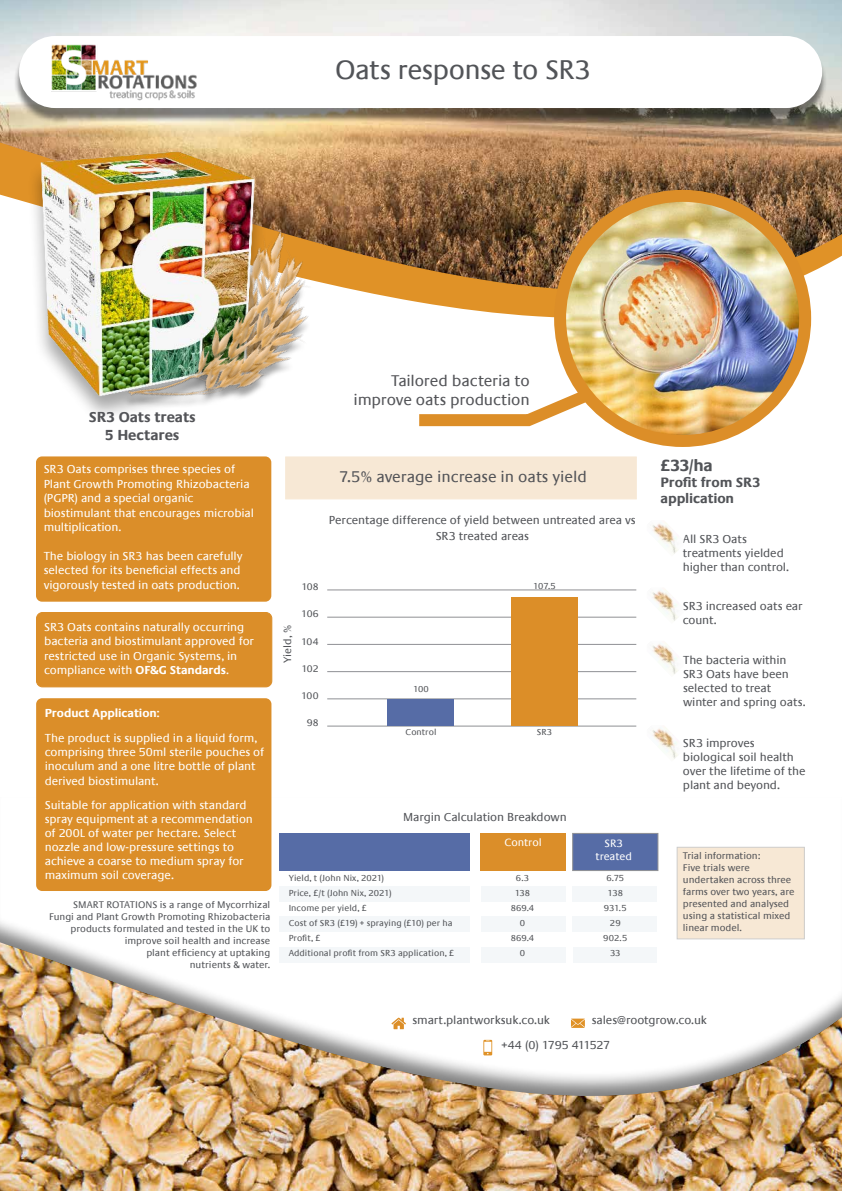
<style>
.page{position:relative;width:842px;height:1191px;background:#fff}
.page>*{position:absolute;margin:0;border:0;box-sizing:border-box;transform-origin:0 0}
.t1{font:28px "Praxis LT";letter-spacing:-.02em;color:#525458}
.t2{font:700 17px "Praxis LT";color:#525458}
.t3{font:16px/19.2px "Praxis LT";letter-spacing:-.005em;color:#535458;text-align:right}
.t4{font:700 15px/18px "Praxis LT";color:#535458;text-align:center}
.t5{font:700 14px/16px "Praxis LT";letter-spacing:-.01em;color:#525458}
.t6{font:12px/14.4px "Praxis LT";letter-spacing:-.01em;color:#fff}
.t7{font:12px/14px "Praxis LT";letter-spacing:-.01em;color:#525458}
.t8{font:700 12px "Praxis LT";letter-spacing:-.005em;color:#fff}
.t9{font:11px/13.1px "Praxis LT";letter-spacing:-.005em;color:#fff;text-align:center}
.t10{font:11px "Praxis LT";letter-spacing:-.005em;color:#525458}
.t11{font:10px/12px "Praxis LT";color:#525458;text-align:right}
.t12{font:10px/12px "Praxis LT";color:#535458}
.t13{font:9px/15.1px "Praxis LT";letter-spacing:.005em;color:#525458;text-align:center}
.s1{font-weight:700}
</style>
<div class="page">
<img style="left:0;top:1097px;width:842px;height:94px">
<div style="left:0;top:793px;width:842px;height:304px;background:#000;opacity:.5"></div>
<img style="left:0;top:0;width:842px;height:137px">
<svg style="left:0;top:137px;width:842px;height:181px"></svg>
<div style="left:677px;top:847px;width:127px;height:92px;background:#f7e8d5"></div>
<div style="left:285px;top:456px;width:352px;height:43px;background:#f7e8d5"></div>
<svg style="left:419px;top:366px;width:215px;height:66px"></svg>
<img style="left:269px;top:175px;width:120px;height:143px">
<img style="left:16px;top:131px;width:253px;height:266px">
<img style="left:560px;top:196px;width:245px;height:245px;border-radius:123px">
<div style="left:554px;top:190px;width:257px;height:257px;border:12px solid #dc8e28;border-radius:50%"></div>
<svg style="left:483px;top:1039px;width:9px;height:16px"></svg>
<svg style="left:571px;top:1018px;width:14px;height:10px"></svg>
<svg style="left:391px;top:1017px;width:15px;height:12px"></svg>
<div style="left:36px;top:456px;width:235px;height:145px;background:#db8e29;border-radius:6px"></div>
<div style="left:36px;top:612px;width:236px;height:75px;background:#db8e29;border-radius:6px"></div>
<div style="left:36px;top:612px;width:236px;height:75px;border:1px solid #db8e29;border-radius:6px"></div>
<div style="left:36px;top:698px;width:235px;height:193px;background:#db8e29;border-radius:6px"></div>
<div style="left:279px;top:886px;width:191px;height:15px;background:#f4f7f9"></div>
<div style="left:481px;top:886px;width:84px;height:15px;background:#f4f7f9"></div>
<div style="left:572px;top:886px;width:85px;height:15px;background:#f4f7f9"></div>
<div style="left:279px;top:947px;width:191px;height:15px;background:#f4f7f9"></div>
<div style="left:481px;top:947px;width:84px;height:15px;background:#f4f7f9"></div>
<div style="left:573px;top:947px;width:84px;height:15px;background:#f4f7f9"></div>
<div style="left:279px;top:916px;width:191px;height:15px;background:#f4f7f9"></div>
<div style="left:481px;top:916px;width:84px;height:15px;background:#f4f7f9"></div>
<div style="left:572px;top:916px;width:85px;height:15px;background:#f4f7f9"></div>
<div style="left:279px;top:833px;width:191px;height:37px;background:#566ca6"></div>
<div style="left:480px;top:833px;width:85px;height:37px;background:#db8e29"></div>
<div style="left:572px;top:833px;width:86px;height:38px;background:#566ca6;border:1px solid #8f9094"></div>
<hr style="left:327px;top:698px;width:309px;height:1px;background:#8f9094">
<hr style="left:327px;top:671px;width:309px;height:1px;background:#8f9094">
<hr style="left:327px;top:644px;width:309px;height:1px;background:#8f9094">
<hr style="left:327px;top:616px;width:309px;height:1px;background:#8f9094">
<hr style="left:327px;top:589px;width:309px;height:1px;background:#8f9094">
<hr style="left:327px;top:725px;width:309px;height:1px;background:#8f9094">
<div style="left:511px;top:597px;width:67px;height:129px;background:#dc8e28"></div>
<div style="left:387px;top:699px;width:67px;height:26px;background:#566ca6"></div>
<div style="left:14px;top:40px;width:814px;height:84px;background:#000;opacity:.5"></div>
<div style="left:19px;top:36px;width:803px;height:72px;background:#fff;border-radius:36px"></div>
<img style="left:52px;top:44px;width:145px;height:57px">
<img style="left:80px;top:209px;width:308px;height:294px">
<img style="left:652px;top:522px;width:26px;height:32px">
<img style="left:652px;top:589px;width:26px;height:32px">
<img style="left:652px;top:642px;width:26px;height:32px">
<img style="left:652px;top:727px;width:26px;height:32px">
<h1 class="t1" style="left:335px;top:54px;width:257px">Oats response to SR3</h1>
<p class="t4" style="left:89px;top:408px;width:108px">SR3 Oats treats<br>5 Hectares</p>
<p class="t6" style="left:44px;top:462px;width:212px">SR3 Oats comprises three species of<br>Plant Growth Promoting Rhizobacteria (PGPR) and a special organic biostimulant that encourages microbial multiplication.</p>
<p class="t6" style="left:44px;top:549px;width:200px">The biology in SR3 has been carefully selected for its beneficial effects and vigorously tested in oats production.</p>
<p class="t6" style="left:44px;top:620px;width:211px">SR3 Oats contains naturally occurring bacteria and biostimulant approved for restricted use in Organic Systems, in compliance with <span class="s1">OF&amp;G Standards</span>.</p>
<p class="t8" style="left:45px;top:706px;width:116px">Product Application:</p>
<p class="t6" style="left:45px;top:730px;width:221px">The product is supplied in a liquid form, comprising three 50ml sterile pouches of inoculum and a one litre bottle of plant derived biostimulant.</p>
<p class="t6" style="left:45px;top:798px;width:210px;line-height:14px">Suitable for application with standard spray equipment at a recommendation of 200L of water per hectare. Select nozzle and low-pressure settings to achieve a coarse to medium spray for maximum soil coverage.</p>
<p class="t11" style="left:49px;top:899px;width:223px">SMART ROTATIONS is a range of Mycorrhizal Fungi and Plant Growth Promoting Rhizobacteria products formulated and tested in the UK to improve soil health and increase<br>plant efficiency at uptaking<br>nutrients &amp; water.</p>
<h3 class="t3" style="left:354px;top:371px;width:178px">Tailored bacteria to improve oats production</h3>
<h3 class="t3" style="left:339px;top:467px;width:249px">7.5% average increase in oats yield</h3>
<p class="t7" style="left:329px;top:512px;width:308px;line-height:16px;text-align:center">Percentage difference of yield between untreated area vs<br>SR3 treated areas</p>
<p class="t10" style="left:281px;top:663px;width:40px;rotate:-90deg">Yield, %</p>
<p class="t11" style="left:301px;top:581px;width:19px">108</p>
<p class="t11" style="left:301px;top:608px;width:19px">106</p>
<p class="t11" style="left:301px;top:635px;width:19px">104</p>
<p class="t11" style="left:302px;top:662px;width:19px">102</p>
<p class="t11" style="left:301px;top:690px;width:19px">100</p>
<p class="t11" style="left:307px;top:717px;width:13px">98</p>
<p class="t13" style="left:413px;top:682px;width:17px">100</p>
<p class="t13" style="left:406px;top:724px;width:32px">Control</p>
<p class="t13" style="left:533px;top:579px;width:24px">107.5</p>
<p class="t13" style="left:537px;top:724px;width:17px">SR3</p>
<p class="t7" style="left:403px;top:810px;width:165px">Margin Calculation Breakdown</p>
<p class="t9" style="left:505px;top:835px;width:39px">Control</p>
<p class="t9" style="left:596px;top:836px;width:38px">SR3 treated</p>
<p class="t13" style="left:603px;top:870px;width:26px">6.75<br>138<br>931.5<br>29<br>902.5<br>33</p>
<p class="t13" style="left:289px;top:870px;width:167px;text-align:left">Yield, t (John Nix, 2021)<br>Price, £/t (John Nix, 2021)<br>Income per yield, £<br>Cost of SR3 (£19) + spraying (£10) per ha<br>Profit, £<br>Additional profit from SR3 application, £</p>
<p class="t13" style="left:511px;top:870px;width:25px">6.3<br>138<br>869.4<br>0<br>869.4<br>0</p>
<h2 class="t2" style="left:661px;top:456px;width:54px">£33/ha</h2>
<p class="t5" style="left:661px;top:474px;width:101px">Profit from SR3 application</p>
<p class="t7" style="left:683px;top:532px;width:108px">All SR3 Oats treatments yielded higher than control.</p>
<p class="t7" style="left:683px;top:599px;width:121px">SR3 increased oats ear count.</p>
<p class="t7" style="left:683px;top:653px;width:124px">The bacteria within<br>SR3 Oats have been selected to treat winter and spring oats.</p>
<p class="t7" style="left:683px;top:736px;width:124px">SR3 improves biological soil health over the lifetime of the plant and beyond.</p>
<p class="t12" style="left:683px;top:850px;width:113px">Trial information:<br>Five trials were undertaken across three farms over two years, are presented and analysed using a statistical mixed linear model.</p>
<p class="t7" style="left:412px;top:1013px;width:139px">smart.plantworksuk.co.uk</p>
<p class="t7" style="left:592px;top:1013px;width:117px">sales@rootgrow.co.uk</p>
<p class="t7" style="left:502px;top:1038px;width:110px">+44 (0) 1795 411527</p>
</div>
